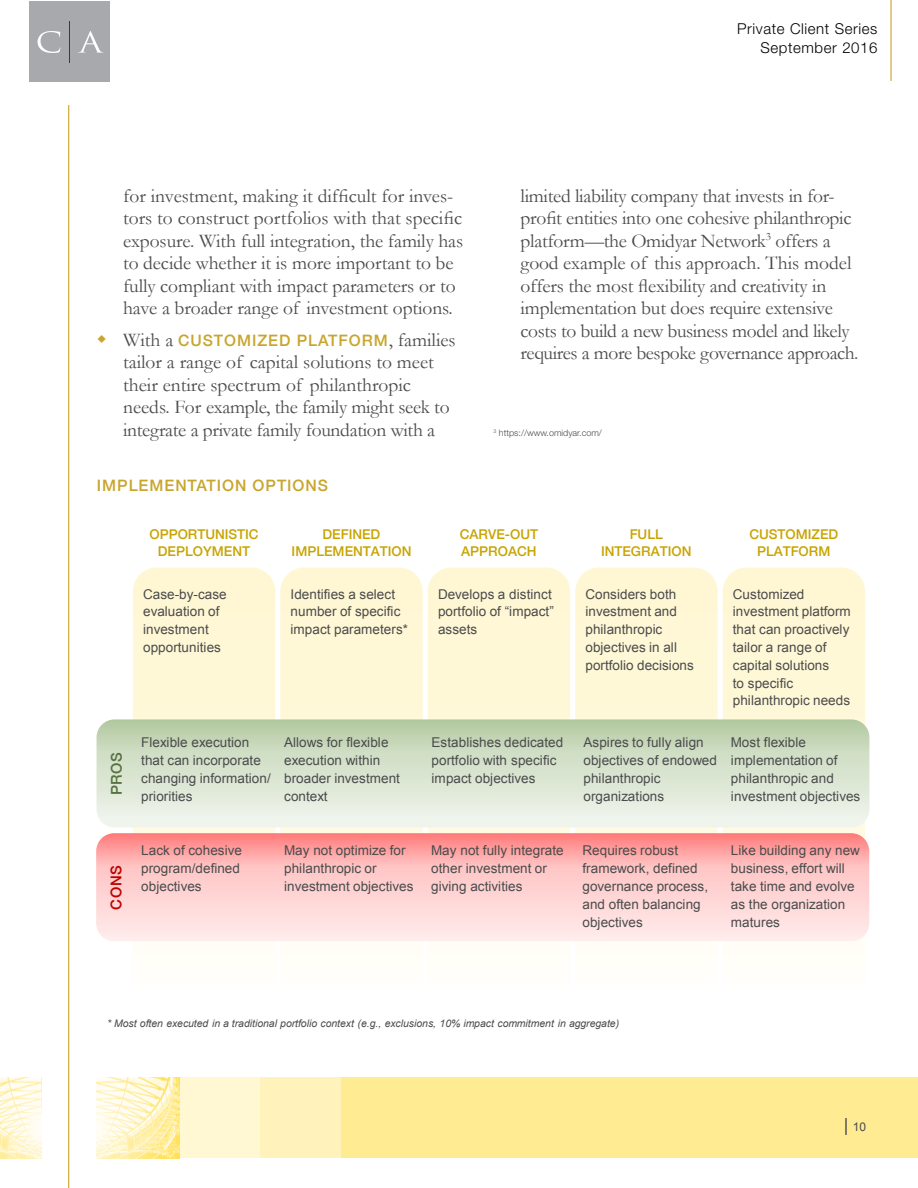
<style>
.page{position:relative;width:918px;height:1188px;background:#fff}
.page>*{position:absolute;margin:0;border:0;box-sizing:border-box;transform-origin:0 0}
.t1{font:19.5px/22.5px "Garamond";letter-spacing:-.01em;color:#4a4b4c}
.t2{font:500 15.75px "Helvetica Neue LT";letter-spacing:.06em;color:#c8a62d}
.t3{font:300 15px/19.5px "Helvetica Neue LT Std";letter-spacing:.04em;color:#000;text-align:right}
.t4{font:500 15px "Helvetica Neue LT";color:#c00000}
.t5{font:500 15px "Helvetica Neue LT";color:#577241}
.t6{font:13.5px/17.9px "Arial";letter-spacing:.005em;color:#4a4b4c}
.t7{font:500 13.5px "Helvetica Neue LT";color:#c8a400}
.t8{font:12px "Arial";color:#4a4b4c}
.t9{font:italic 10.5px "Arial";letter-spacing:-.005em;color:#4a4b4c}
.t10{font:300 9px "Helvetica Neue LT Std";color:#4a4b4c}
.s1{font-family:"Garamond";font-weight:400;font-size:19.5px;color:#4a4b4c}
.s2{font-size:18px}
</style>
<div class="page">
<div style="left:179px;top:1077px;width:81px;height:81px;background:#fff8d2"></div>
<div style="left:29px;top:1px;width:81px;height:81px;background:#a8a9ac"></div>
<hr style="left:69px;top:21px;width:1px;height:42px;background:#233b76">
<svg style="left:38px;top:31px;width:66px;height:22px"></svg>
<div style="left:340px;top:1077px;width:578px;height:81px;background:#ffeb91"></div>
<div style="left:260px;top:1077px;width:81px;height:81px;background:#fff3bb"></div>
<hr style="left:890px;top:0;width:2px;height:81px;background:#c8a62d">
<hr style="left:68px;top:105px;width:1px;height:1083px;background:#c8a62d">
<img style="left:96px;top:1077px;width:83px;height:81px">
<img style="left:0;top:1077px;width:41px;height:81px">
<div style="left:575px;top:568px;width:143px;height:374px;background:#fff8d6"></div>
<div style="left:723px;top:568px;width:142px;height:374px;background:#fff8d6"></div>
<div style="left:428px;top:568px;width:142px;height:374px;background:#fff8d6"></div>
<div style="left:280px;top:568px;width:143px;height:374px;background:#fff8d6"></div>
<div style="left:133px;top:568px;width:142px;height:374px;background:#fff8d6"></div>
<svg style="left:96px;top:833px;width:773px;height:108px;background:#ffc6c6"></svg>
<svg style="left:97px;top:719px;width:772px;height:108px;background:#d6e2cd"></svg>
<p class="t3" style="left:737px;top:18px;width:142px">Private Client Series<br>September 2016</p>
<p class="t1" style="left:123px;top:184px;width:342px">for investment, making it difficult for inves&shy;tors to construct portfolios with that specific exposure. With full integration, the family has to decide whether it is more important to be fully compliant with impact parameters or to have a broader range of investment options.</p>
<p class="t2" style="left:123px;top:331px;width:334px"><span class="s1">With a</span> CUSTOMIZED PLATFORM<span class="s1">, families</span></p>
<h1 class="t1" style="left:123px;top:350px;width:328px">tailor a range of capital solutions to meet their entire spectrum of philanthropic needs. For example, the family might seek to integrate a private family foundation with a</h1>
<p class="t2" style="left:97px;top:476px;width:231px">IMPLEMENTATION OPTIONS</p>
<p class="t1" style="left:521px;top:184px;width:340px">limited liability company that invests in for&shy;profit entities into one cohesive philanthropic platform—the Omidyar Network<sup>3</sup> offers a good example of this approach. This model offers the most flexibility and creativity in implementation but does require extensive costs to build a new business model and likely requires a more bespoke governance approach.</p>
<p class="t10" style="left:494px;top:428px;width:110px"><sup>3</sup> https://www.omidyar.com/</p>
<p class="t5" style="left:107px;top:795px;width:44px;rotate:-90deg">PROS</p>
<p class="t4" style="left:107px;top:910px;width:46px;rotate:-90deg">CONS</p>
<p class="t7" style="left:149px;top:527px;width:11px">OPPORTUN</p>
<p class="t7" style="left:225px;top:527px;width:35px">ISTIC</p>
<p class="t7" style="left:158px;top:543px;width:20px">DEPLOYMENT</p>
<p class="t6" style="left:143px;top:585px;width:85px">Case-by-case evaluation of investment opportunities</p>
<p class="t7" style="left:323px;top:526px;width:59px">DEFINED</p>
<p class="t7" style="left:292px;top:543px;width:14px">IMPLEMENTAT</p>
<p class="t7" style="left:388px;top:543px;width:15px">ION</p>
<p class="t6" style="left:291px;top:585px;width:119px">Identifies a select number of specific impact parameters*</p>
<p class="t7" style="left:460px;top:527px;width:20px">CARVE</p>
<p class="t7" style="left:505px;top:527px;width:16px">-OUT</p>
<p class="t7" style="left:461px;top:543px;width:11px">APPROA</p>
<p class="t7" style="left:517px;top:543px;width:19px">CH</p>
<p class="t6" style="left:438px;top:585px;width:117px">Develops a distinct portfolio of “impact” assets</p>
<p class="t7" style="left:630px;top:527px;width:17px">FULL</p>
<p class="t7" style="left:601px;top:543px;width:14px">INTE</p>
<p class="t7" style="left:631px;top:543px;width:20px">GRAT</p>
<p class="t7" style="left:668px;top:543px;width:15px">ION</p>
<p class="t7" style="left:749px;top:527px;width:39px">CUSTOM</p>
<p class="t7" style="left:808px;top:527px;width:32px">IZED</p>
<p class="t7" style="left:757px;top:543px;width:10px">PLAT</p>
<p class="t7" style="left:791px;top:543px;width:20px">FORM</p>
<p class="t6" style="left:585px;top:585px;width:110px">Considers both investment and philanthropic objectives in all portfolio decisions</p>
<p class="t6" style="left:733px;top:585px;width:119px">Customized investment platform that can proactively tailor a range of capital solutions<br>to specific philanthropic needs</p>
<p class="t6" style="left:141px;top:734px;width:131px">Flexible execution that can incorporate changing information/ priorities</p>
<p class="t6" style="left:584px;top:734px;width:135px">Aspires to fully align objectives of endowed philanthropic organizations</p>
<p class="t6" style="left:284px;top:734px;width:117px">Allows for flexible execution within broader investment context</p>
<p class="t6" style="left:731px;top:734px;width:131px">Most flexible implementation of philanthropic and investment objectives</p>
<p class="t6" style="left:432px;top:734px;width:133px">Establishes dedicated portfolio with specific impact objectives</p>
<p class="t6" style="left:284px;top:842px;width:131px">May not optimize for philanthropic or investment objectives</p>
<p class="t6" style="left:731px;top:842px;width:131px">Like building any new business, effort will take time and evolve as the organization matures</p>
<p class="t6" style="left:431px;top:842px;width:134px">May not fully integrate other investment or giving activities</p>
<p class="t6" style="left:141px;top:842px;width:102px">Lack of cohesive program/defined objectives</p>
<p class="t6" style="left:583px;top:842px;width:127px">Requires robust framework, defined governance process, and often balancing objectives</p>
<p class="t9" style="left:107px;top:1016px;width:514px">* Most often executed in a traditional portfolio context (e.g., exclusions, 10% impact commitment in aggregate)</p>
<p class="t8" style="left:844px;top:1119px;width:24px"><span class="s2">|</span> 10</p>
</div>
